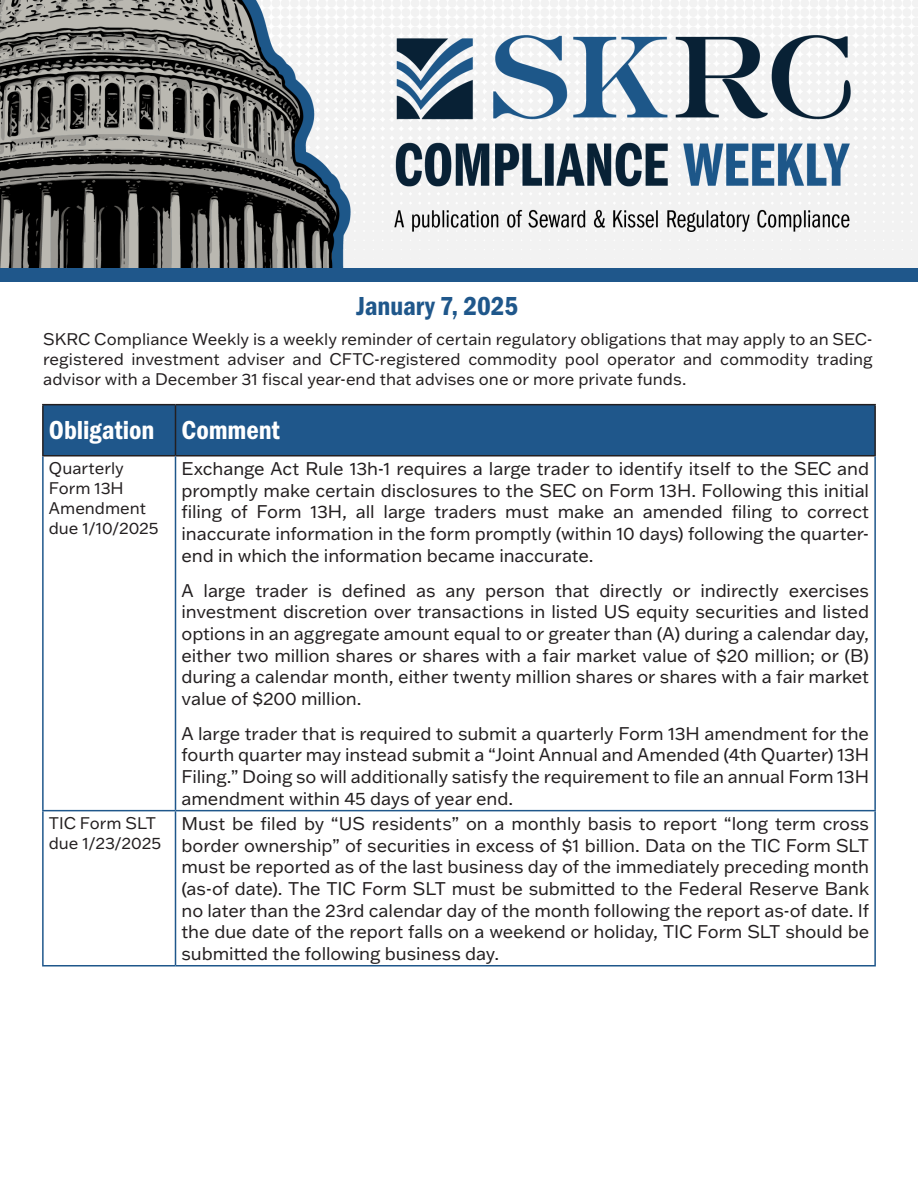
<style>
.page{position:relative;width:918px;height:1188px;background:#fff}
.page>*{position:absolute;margin:0;border:0;box-sizing:border-box;transform-origin:0 0}
.t1{font:27px "Franklin Gothic URW Con Dem";color:#fff}
.t2{font:27px "Franklin Gothic URW Con Dem";letter-spacing:-.005em;color:#1f578b}
.t3{font:18px/21.6px "Franklin Gothic ATF";letter-spacing:-.005em;color:#231f20;text-align:justify}
.t4{font:16.5px/19.8px "Franklin Gothic ATF";color:#231f20}
</style>
<div class="page">
<img style="left:0;top:0;width:918px;height:268px">
<div style="left:44px;top:405px;width:830px;height:51px;background:#1f578b"></div>
<hr style="left:42px;top:404px;width:133px;height:1px;background:#231f20">
<hr style="left:42px;top:405px;width:2px;height:50px;background:#231f20">
<hr style="left:176px;top:404px;width:700px;height:1px;background:#231f20">
<hr style="left:175px;top:405px;width:1px;height:50px;background:#231f20">
<hr style="left:874px;top:405px;width:2px;height:50px;background:#231f20">
<hr style="left:42px;top:455px;width:133px;height:2px;background:#231f20">
<hr style="left:176px;top:455px;width:700px;height:2px;background:#231f20">
<hr style="left:42px;top:457px;width:2px;height:353px;background:#1f578b">
<hr style="left:175px;top:457px;width:1px;height:353px;background:#1f578b">
<hr style="left:874px;top:457px;width:2px;height:353px;background:#1f578b">
<hr style="left:42px;top:810px;width:133px;height:1px;background:#1f578b">
<hr style="left:42px;top:811px;width:2px;height:154px;background:#1f578b">
<hr style="left:176px;top:810px;width:700px;height:1px;background:#1f578b">
<hr style="left:175px;top:811px;width:1px;height:154px;background:#1f578b">
<hr style="left:874px;top:811px;width:2px;height:154px;background:#1f578b">
<hr style="left:42px;top:965px;width:133px;height:2px;background:#1f578b">
<hr style="left:176px;top:965px;width:700px;height:2px;background:#1f578b">
<div style="left:0;top:268px;width:918px;height:14px;background:#1f578b"></div>
<p class="t2" style="left:356px;top:287px;width:164px">January 7, 2025</p>
<p class="t4" style="left:43px;top:329px;width:831px;text-align:justify">SKRC Compliance Weekly is a weekly reminder of certain regulatory obligations that may apply to an SEC&shy;registered investment adviser and CFTC-registered commodity pool operator and commodity trading advisor with a December 31 fiscal year-end that advises one or more private funds.</p>
<p class="t1" style="left:49px;top:412px;width:107px">Obligation</p>
<p class="t1" style="left:182px;top:412px;width:100px">Comment</p>
<p class="t4" style="left:49px;top:458px;width:111px">Quarterly<br>Form 13H<br>Amendment due 1/10/2025</p>
<p class="t3" style="left:182px;top:458px;width:689px">Exchange Act Rule 13h-1 requires a large trader to identify itself to the SEC and promptly make certain disclosures to the SEC on Form 13H. Following this initial filing of Form 13H, all large traders must make an amended filing to correct inaccurate information in the form promptly (within 10 days) following the quarter&shy;end in which the information became inaccurate.</p>
<p class="t3" style="left:182px;top:579px;width:689px">A large trader is defined as any person that directly or indirectly exercises investment discretion over transactions in listed US equity securities and listed options in an aggregate amount equal to or greater than (A) during a calendar day, either two million shares or shares with a fair market value of $20 million; or (B) during a calendar month, either twenty million shares or shares with a fair market value of $200 million.</p>
<p class="t3" style="left:182px;top:722px;width:689px">A large trader that is required to submit a quarterly Form 13H amendment for the fourth quarter may instead submit a “Joint Annual and Amended (4th Quarter) 13H Filing.” Doing so will additionally satisfy the requirement to file an annual Form 13H amendment within 45 days of year end.</p>
<p class="t4" style="left:49px;top:813px;width:114px">TIC Form SLT due 1/23/2025</p>
<p class="t3" style="left:182px;top:812px;width:689px">Must be filed by “US residents” on a monthly basis to report “long term cross border ownership” of securities in excess of $1 billion. Data on the TIC Form SLT must be reported as of the last business day of the immediately preceding month (as-of date). The TIC Form SLT must be submitted to the Federal Reserve Bank no later than the 23rd calendar day of the month following the report as-of date. If the due date of the report falls on a weekend or holiday, TIC Form SLT should be submitted the following business day.</p>
</div>
